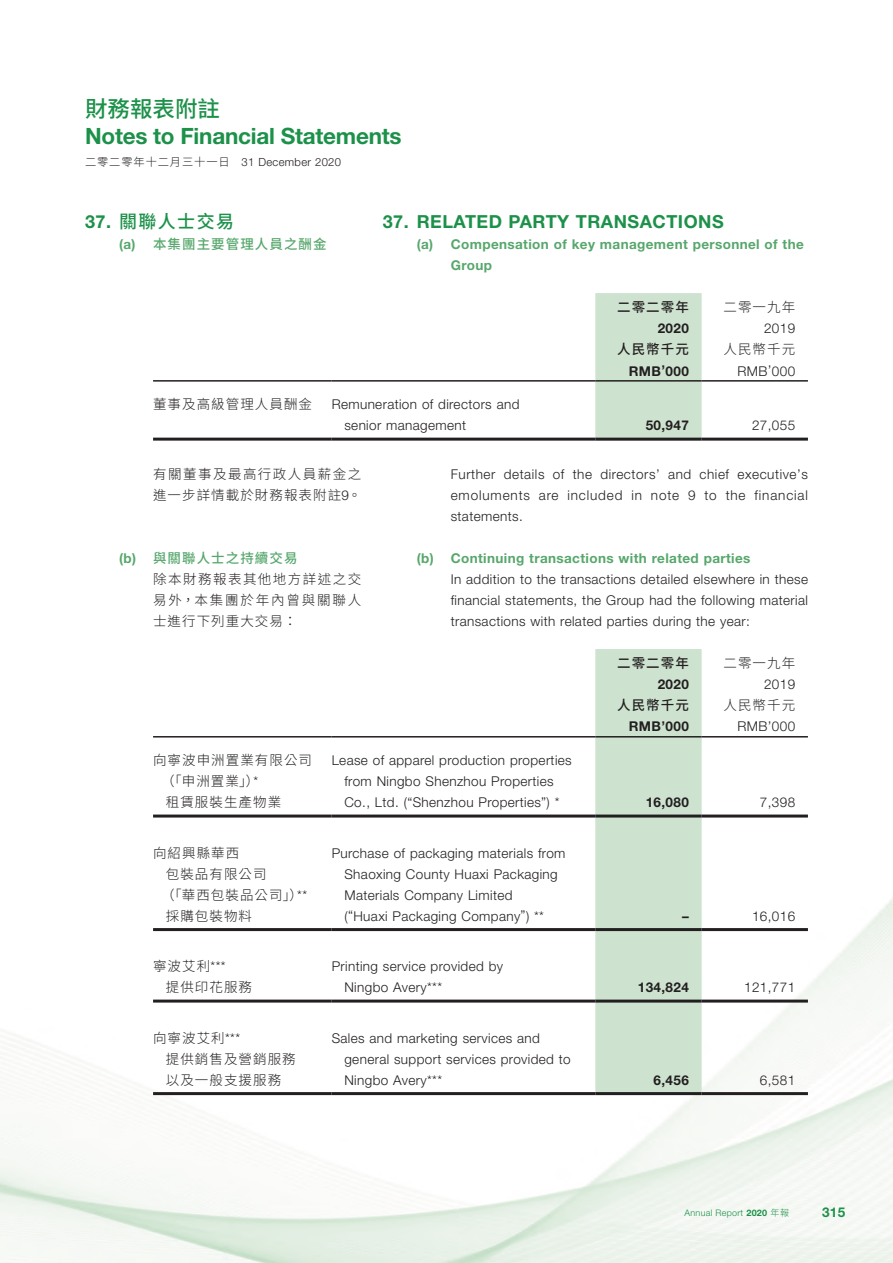
<style>
.page{position:relative;width:893px;height:1263px;background:#fff}
.page>*{position:absolute;margin:0;border:0;box-sizing:border-box;transform-origin:0 0}
.t1{font:700 22.5px "Helvetica Neue LT Std";letter-spacing:-.01em;color:#1c9149}
.t2{font:500 22.5px "Source Han Sans TC";color:#1c9149}
.Heading_1{font:700 18px "Helvetica Neue LT Std";letter-spacing:.03em;color:#1c9149}
.C_Heading_1{font:500 18px "Source Han Sans TC";letter-spacing:.08em;color:#1c9149}
.Body_Text{font:300 13.5px/21px "Helvetica Neue LT Std";letter-spacing:.03em;color:#231f20}
.Body_Text-2{font:300 13.5px/21px "Source Han Sans TC";letter-spacing:.08em;color:#231f20}
.Heading_2{font:700 13.5px/21px "Helvetica Neue LT Std";letter-spacing:.03em;color:#57a76c}
.C_Body_Text{font:300 13.5px/21px "Source Han Sans TC";letter-spacing:.11em;color:#231f20}
.Body_Text-3{font:700 13.5px "Helvetica Neue LT Std";letter-spacing:.03em;color:#231f20}
.C_Heading_2{font:500 13.5px "Source Han Sans TC";letter-spacing:.08em;color:#57a76c}
.Body_Text-4{font:500 13.5px "Source Han Sans TC";letter-spacing:.08em;color:#231f20}
.t3{font:700 13.5px "Helvetica Neue LT Std";color:#1c9149}
.t4{font:300 11.25px "Helvetica Neue LT Std";letter-spacing:.03em;color:#231f20}
.t5{font:300 9px "Helvetica Neue LT Std";letter-spacing:.03em;color:#1c9149}
.s1{font-family:"Source Han Sans TC"}
.s2{font-family:"Helvetica Neue LT Std";font-weight:700}
.s3{font-family:"Helvetica Neue LT Std"}
.s4{font-weight:700}
</style>
<div class="page">
<div style="left:595px;top:293px;width:107px;height:145px;background:#cde3d0"></div>
<hr style="left:153px;top:380px;width:179px;height:2px;background:#231f20">
<hr style="left:332px;top:380px;width:263px;height:2px;background:#231f20">
<hr style="left:595px;top:380px;width:107px;height:2px;background:#231f20">
<hr style="left:702px;top:380px;width:106px;height:2px;background:#231f20">
<hr style="left:153px;top:438px;width:179px;height:3px;background:#231f20">
<hr style="left:332px;top:438px;width:263px;height:3px;background:#231f20">
<hr style="left:595px;top:438px;width:107px;height:3px;background:#231f20">
<hr style="left:702px;top:438px;width:106px;height:3px;background:#231f20">
<div style="left:595px;top:649px;width:107px;height:443px;background:#cde3d0"></div>
<hr style="left:153px;top:736px;width:179px;height:1px;background:#231f20">
<hr style="left:332px;top:736px;width:263px;height:1px;background:#231f20">
<hr style="left:595px;top:736px;width:107px;height:1px;background:#231f20">
<hr style="left:702px;top:736px;width:106px;height:1px;background:#231f20">
<hr style="left:153px;top:814px;width:179px;height:3px;background:#231f20">
<hr style="left:332px;top:814px;width:263px;height:3px;background:#231f20">
<hr style="left:595px;top:814px;width:107px;height:3px;background:#231f20">
<hr style="left:702px;top:814px;width:106px;height:3px;background:#231f20">
<hr style="left:153px;top:928px;width:179px;height:3px;background:#231f20">
<hr style="left:332px;top:928px;width:263px;height:3px;background:#231f20">
<hr style="left:595px;top:928px;width:107px;height:3px;background:#231f20">
<hr style="left:702px;top:928px;width:106px;height:3px;background:#231f20">
<hr style="left:153px;top:999px;width:179px;height:3px;background:#231f20">
<hr style="left:332px;top:999px;width:263px;height:3px;background:#231f20">
<hr style="left:595px;top:999px;width:107px;height:3px;background:#231f20">
<hr style="left:702px;top:999px;width:106px;height:3px;background:#231f20">
<hr style="left:153px;top:1092px;width:179px;height:3px;background:#231f20">
<hr style="left:332px;top:1092px;width:263px;height:3px;background:#231f20">
<hr style="left:595px;top:1092px;width:107px;height:3px;background:#231f20">
<hr style="left:702px;top:1092px;width:106px;height:3px;background:#231f20">
<h1 class="t2" style="left:85px;top:96px;width:136px">財務報表附註</h1>
<h1 class="t1" style="left:85px;top:122px;width:318px">Notes to Financial Statements</h1>
<p class="t4" style="left:85px;top:156px;width:258px"><span class="s1">二零二零年十二月三十一日</span> 31 December 2020</p>
<p class="C_Heading_1" style="left:85px;top:212px;width:151px"><span class="s2">37.</span> 關聯人士交易</p>
<p class="C_Heading_2" style="left:119px;top:237px;width:209px"><span class="s2">(a)</span> 本集團主要管理人員之酬金</p>
<p class="Heading_1" style="left:383px;top:211px;width:342px">37. RELATED PARTY TRANSACTIONS</p>
<p class="Heading_2" style="left:451px;top:234px;width:355px;text-indent:-34px">(a) Compensation of key management personnel of the<br>Group</p>
<p class="Body_Text-4" style="left:617px;top:300px;width:73px">二零二零年</p>
<p class="Body_Text-2" style="left:723px;top:297px;width:73px">二零一九年</p>
<p class="Body_Text-3" style="left:658px;top:320px;width:33px">2020</p>
<p class="Body_Text" style="left:764px;top:318px;width:33px">2019</p>
<p class="Body_Text-4" style="left:617px;top:342px;width:73px">人民幣千元</p>
<p class="Body_Text-2" style="left:723px;top:339px;width:73px">人民幣千元</p>
<p class="Body_Text-3" style="left:629px;top:362px;width:62px">RMB’000</p>
<p class="Body_Text" style="left:737px;top:360px;width:59px">RMB’000</p>
<p class="Body_Text-2" style="left:153px;top:394px;width:161px">董事及高級管理人員酬金</p>
<p class="Body_Text" style="left:344px;top:394px;width:177px;text-indent:-13px">Remuneration of directors and senior management</p>
<p class="Body_Text-3" style="left:646px;top:417px;width:45px">50,947</p>
<p class="Body_Text" style="left:752px;top:415px;width:45px">27,055</p>
<p class="Body_Text" style="left:451px;top:464px;width:359px;text-align:justify">Further details of the directors’ and chief executive’s emoluments are included in note 9 to the financial statements.</p>
<p class="Heading_2" style="left:417px;top:548px;width:335px">(b) Continuing transactions with related parties</p>
<p class="Body_Text" style="left:451px;top:569px;width:359px;text-align:justify">In addition to the transactions detailed elsewhere in these financial statements, the Group had the following material transactions with related parties during the year:</p>
<p class="Body_Text-4" style="left:617px;top:656px;width:73px">二零二零年</p>
<p class="Body_Text-2" style="left:723px;top:653px;width:73px">二零一九年</p>
<p class="Body_Text-3" style="left:658px;top:676px;width:33px">2020</p>
<p class="Body_Text" style="left:764px;top:674px;width:33px">2019</p>
<p class="Body_Text-4" style="left:617px;top:698px;width:73px">人民幣千元</p>
<p class="Body_Text-2" style="left:723px;top:695px;width:73px">人民幣千元</p>
<p class="Body_Text-3" style="left:629px;top:718px;width:62px">RMB’000</p>
<p class="Body_Text" style="left:737px;top:716px;width:59px">RMB’000</p>
<p class="C_Body_Text" style="left:153px;top:464px;width:210px">有關董事及最高行政人員薪金之進一步詳情載於財務報表附註<span class="s3">9</span>。</p>
<p class="C_Heading_2" style="left:119px;top:551px;width:180px"><span class="s2">(b)</span> 與關聯人士之持續交易</p>
<p class="C_Body_Text" style="left:153px;top:569px;width:210px;text-align:justify">除本財務報表其他地方詳述之交易外，本集團於年內曾與關聯人士進行下列重大交易：</p>
<p class="Body_Text-2" style="left:153px;top:750px;width:161px">向寧波申洲置業有限公司</p>
<p class="Body_Text-2" style="left:161px;top:771px;width:100px">（「申洲置業」）<span class="s3">*</span></p>
<p class="Body_Text-2" style="left:166px;top:792px;width:117px">租賃服裝生產物業</p>
<p class="Body_Text-2" style="left:153px;top:843px;width:88px">向紹興縣華西</p>
<p class="Body_Text-2" style="left:166px;top:864px;width:102px">包裝品有限公司</p>
<p class="Body_Text-2" style="left:161px;top:885px;width:147px">（「華西包裝品公司」）<span class="s3">**</span></p>
<p class="Body_Text-2" style="left:166px;top:906px;width:88px">採購包裝物料</p>
<p class="Body_Text" style="left:332px;top:750px;width:242px;text-align:center">Lease of apparel production properties from Ningbo Shenzhou Properties<br>Co., Ltd. (“Shenzhou Properties”) *</p>
<p class="Body_Text" style="left:344px;top:842px;width:223px;text-indent:-13px">Purchase of packaging materials from<br>Shaoxing County Huaxi Packaging<br>Materials Company Limited<br>(“Huaxi Packaging Company”) **</p>
<p class="Body_Text-2" style="left:166px;top:956px;width:88px;text-indent:-13px">寧波艾利<span class="s3">***<br></span>提供印花服務</p>
<p class="Body_Text" style="left:344px;top:956px;width:160px;text-indent:-13px">Printing service provided by<br>Ningbo Avery***</p>
<p class="Body_Text-2" style="left:166px;top:1028px;width:131px;text-indent:-13px">向寧波艾利<span class="s3">***<br></span>提供銷售及營銷服務以及一般支援服務</p>
<p class="Body_Text" style="left:344px;top:1027px;width:228px;text-indent:-13px">Sales and marketing services and general support services provided to<br>Ningbo Avery***</p>
<p class="Body_Text-3" style="left:646px;top:794px;width:45px">16,080</p>
<p class="Body_Text" style="left:760px;top:792px;width:37px">7,398</p>
<p class="Body_Text-3" style="left:682px;top:908px;width:8px">–</p>
<p class="Body_Text" style="left:752px;top:905px;width:45px">16,016</p>
<p class="Body_Text-3" style="left:638px;top:979px;width:53px">134,824</p>
<p class="Body_Text" style="left:744px;top:977px;width:53px">121,771</p>
<p class="Body_Text-3" style="left:654px;top:1072px;width:37px">6,456</p>
<p class="Body_Text" style="left:760px;top:1069px;width:37px">6,581</p>
<p class="t5" style="left:685px;top:1207px;width:106px">Annual Report <span class="s4">2020</span> <span class="s1">年報</span></p>
<p class="t3" style="left:822px;top:1203px;width:25px">315</p>
</div>
